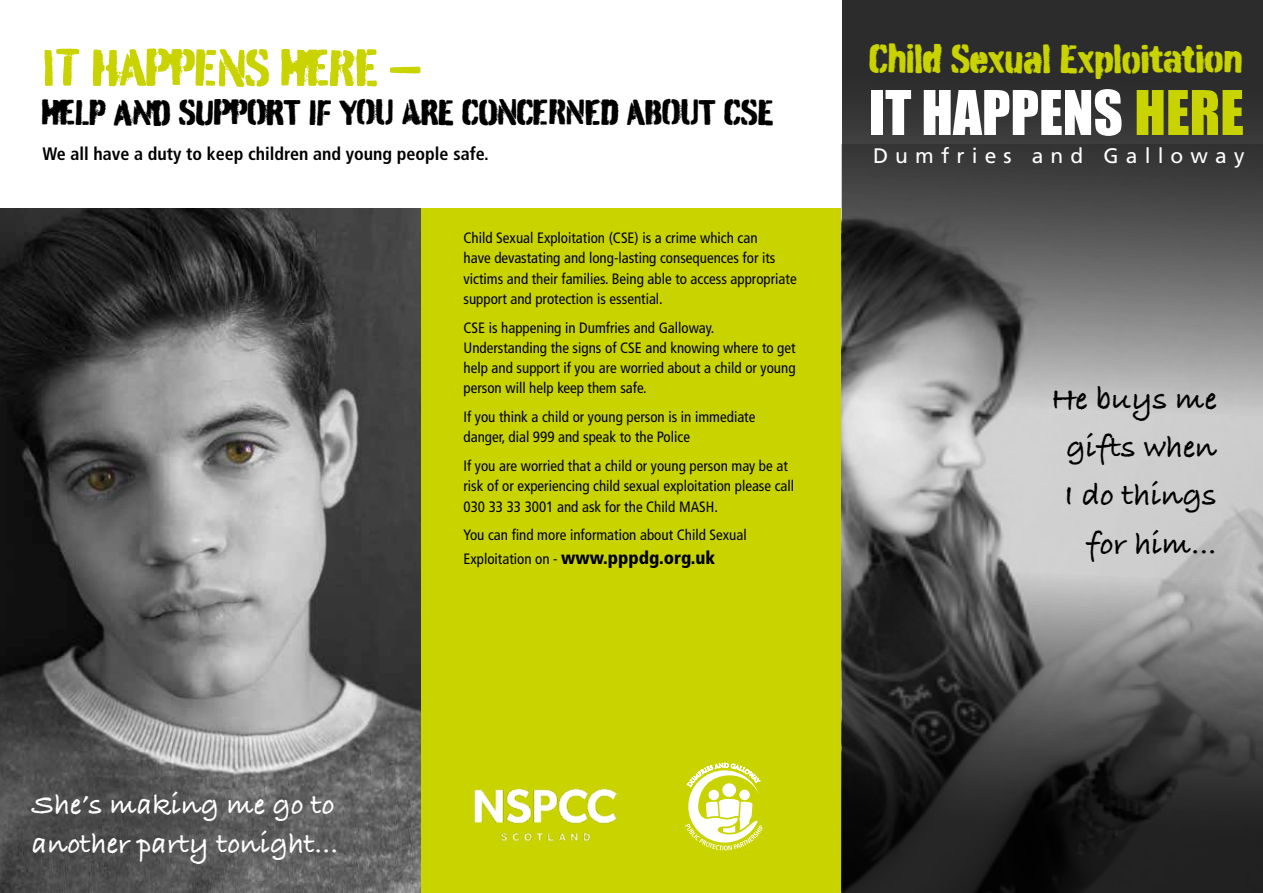
<style>
.page{position:relative;width:1263px;height:893px;background:#fff}
.page>*{position:absolute;margin:0;border:0;box-sizing:border-box;transform-origin:0 0}
.t1{font:56.85px "Impact";color:#fff}
.t2{font:52.5px "Burnaby Stencil";color:#c8d300}
.t3{font:40.35px "Burnaby Stencil";color:#c8d300}
.t4{font:36px "Burnaby Stencil";color:#000}
.t5{font:32.25px/48.3px "Bradley Hand ITCTT Bold";color:#000;text-align:right}
.t6{font:30px/39px "Bradley Hand ITCTT Bold";color:#fff}
.t7{font:21px "Frutiger";letter-spacing:.34em;color:#fff}
.t8{font:700 condensed 18px "Frutiger";color:#000}
.t9{font:900 condensed 18px "Frutiger";color:#000}
.t10{font:condensed 15px/20.2px "Frutiger";color:#000}
.s1{font-weight:400;font-size:15px}
.s2{color:#c8d300}
</style>
<div class="page">
<div style="left:421px;top:208px;width:421px;height:685px;background:#c8d300"></div>
<img style="left:842px;top:434px;width:421px;height:123px">
<svg style="left:842px;top:0;width:421px;height:434px;background:#5b5b5b"></svg>
<svg style="left:842px;top:557px;width:421px;height:336px;background:#444"></svg>
<img style="left:0;top:208px;width:421px;height:685px">
<svg style="left:685px;top:762px;width:78px;height:88px"></svg>
<img style="left:474px;top:788px;width:143px;height:53px">
<h2 class="t2" style="left:43px;top:38px;width:381px">IT HAPPENS HERE –</h2>
<h3 class="t4" style="left:43px;top:91px;width:732px">HELP AND SUPPORT IF YOU ARE CONCERNED ABOUT CSE</h3>
<p class="t8" style="left:43px;top:143px;width:448px">We all have a duty to keep children and young people safe.</p>
<p class="t10" style="left:463px;top:228px;width:335px">Child Sexual Exploitation (CSE) is a crime which can<br>have devastating and long-lasting consequences for its victims and their families. Being able to access appropriate support and protection is essential.</p>
<p class="t10" style="left:463px;top:317px;width:334px">CSE is happening in Dumfries and Galloway.<br>Understanding the signs of CSE and knowing where to get help and support if you are worried about a child or young person will help keep them safe.</p>
<p class="t10" style="left:463px;top:407px;width:293px">If you think a child or young person is in immediate danger, dial 999 and speak to the Police</p>
<p class="t10" style="left:463px;top:456px;width:332px">If you are worried that a child or young person may be at risk of or experiencing child sexual exploitation please call<br>030 33 33 3001 and ask for the Child MASH.</p>
<p class="t10" style="left:463px;top:525px;width:285px">You can find more information about Child Sexual</p>
<p class="t9" style="left:463px;top:547px;width:253px"><span class="s1">Exploitation on -</span> www.pppdg.org.uk</p>
<h3 class="t3" style="left:869px;top:35px;width:375px">Child Sexual Exploitation</h3>
<h1 class="t1" style="left:869px;top:69px;width:377px">IT HAPPENS <span class="s2">HERE</span></h1>
<h3 class="t7" style="left:873px;top:143px;width:373px">Dumfries and Galloway</h3>
<h3 class="t5" style="left:1051px;top:373px;width:167px">He buys me gifts when<br>I do things for him...</h3>
<h3 class="t6" style="left:32px;top:783px;width:308px">She’s making me go to another party tonight...</h3>
</div>
